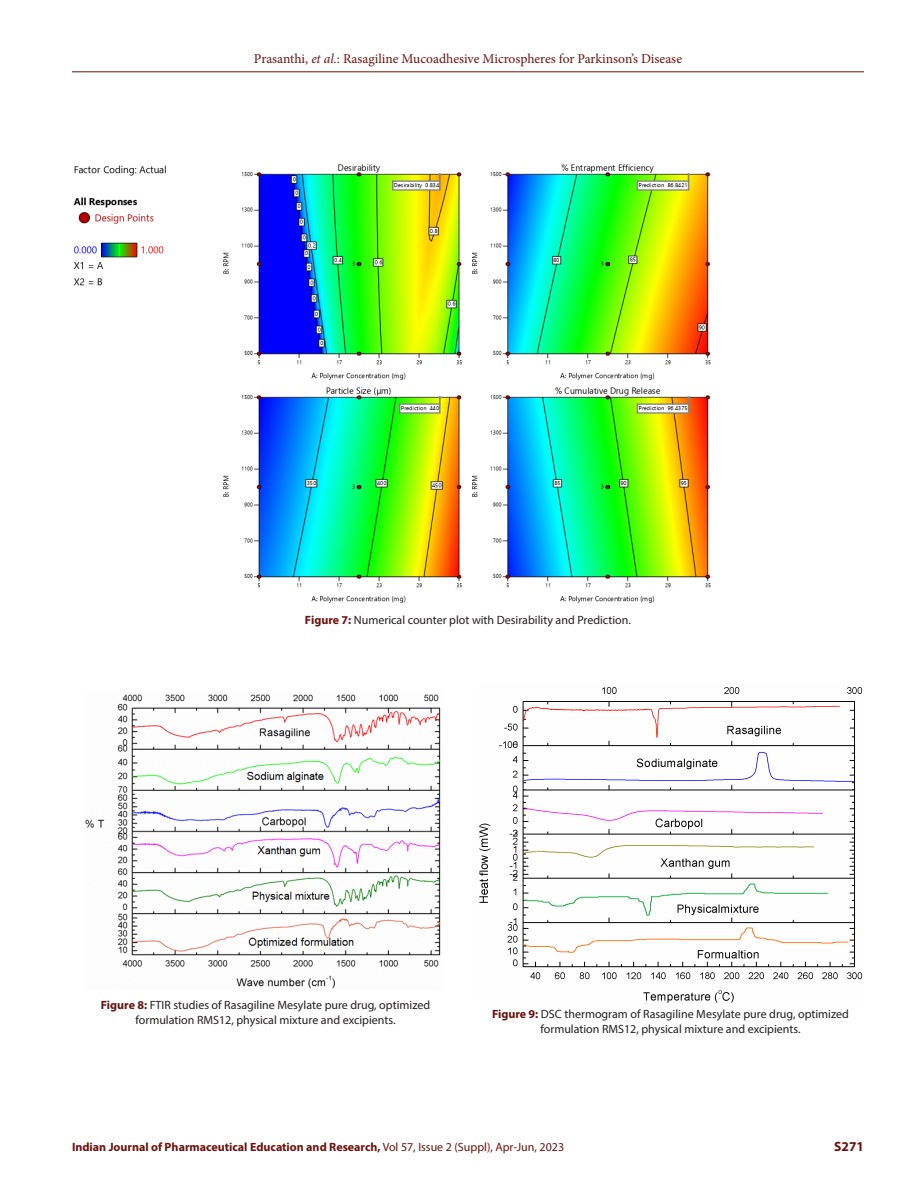
<style>
.page{position:relative;width:918px;height:1188px;background:#fff}
.page>*{position:absolute;margin:0;border:0;box-sizing:border-box;transform-origin:0 0}
.t1{font:13.5px "Minion Pro";color:#6c120e}
.t2{font:700 13.5px "Myriad Pro";color:#6c120e}
.FIG_Caption{font:12px/15px "Myriad Pro";color:#231f20;text-align:center}
.t3{font:700 12px "Myriad Pro";color:#6c120e}
.s1{font-style:italic}
.s2{font-weight:700;color:#6c120e}
.s3{font-weight:400}
</style>
<div class="page">
<hr style="left:72px;top:72px;width:792px;height:1px;background:#6c120e">
<img style="left:73px;top:164px;width:638px;height:439px">
<img style="left:85px;top:694px;width:356px;height:295px">
<img style="left:479px;top:687px;width:384px;height:316px">
<p class="t1" style="left:254px;top:50px;width:430px">Prasanthi, <span class="s1">et al.</span>: Rasagiline Mucoadhesive Microspheres for Parkinson’s Disease</p>
<p class="FIG_Caption" style="left:305px;top:612px;width:328px"><span class="s2">Figure 7:</span> Numerical counter plot with Desirability and Prediction.</p>
<p class="FIG_Caption" style="left:101px;top:997px;width:331px"><span class="s2">Figure 8:</span> FTIR studies of Rasagiline Mesylate pure drug, optimized formulation RMS12, physical mixture and excipients.</p>
<p class="FIG_Caption" style="left:492px;top:1006px;width:358px"><span class="s2">Figure 9:</span> DSC thermogram of Rasagiline Mesylate pure drug, optimized formulation RMS12, physical mixture and excipients.</p>
<p class="t3" style="left:72px;top:1139px;width:494px">Indian Journal of Pharmaceutical Education and Research, <span class="s3">Vol 57, Issue 2 (Suppl), Apr-Jun, 2023</span></p>
<p class="t2" style="left:834px;top:1137px;width:31px">S271</p>
</div>
